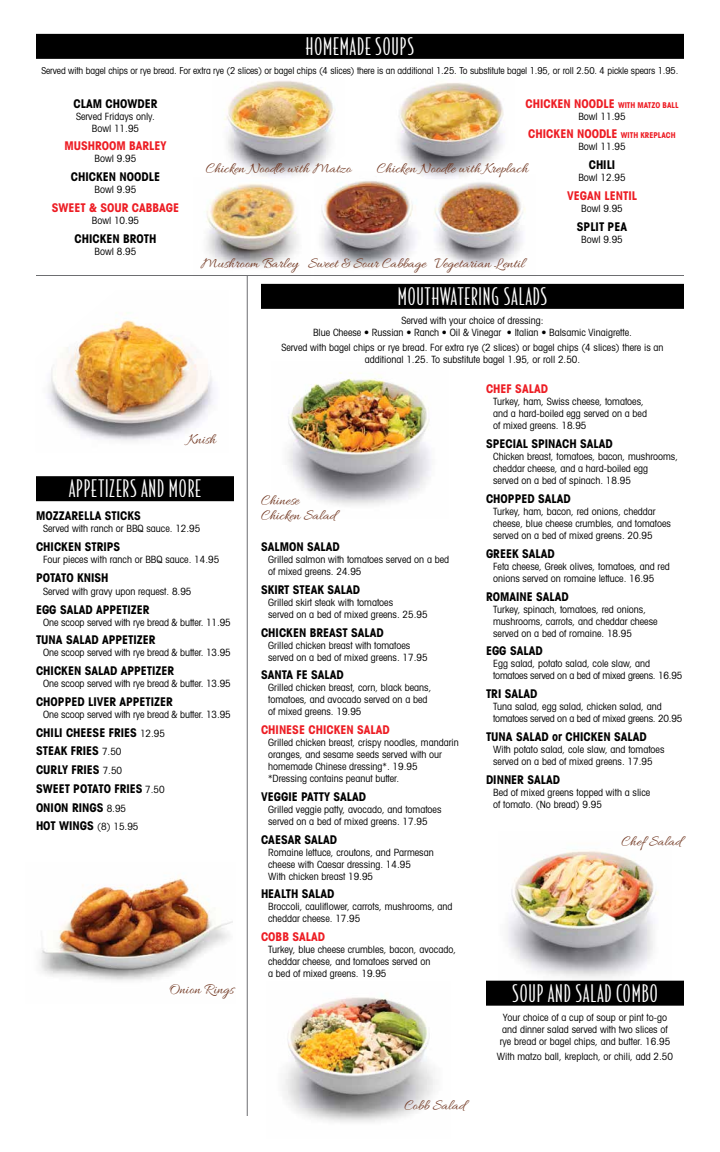
<style>
.page{position:relative;width:720px;height:1152px;background:#fff}
.page>*{position:absolute;margin:0;border:0;box-sizing:border-box;transform-origin:0 0}
.t1{font:300 23px "Bodega Sans";letter-spacing:.04em;color:#fff}
.t2{font:15px/15px "Allura";color:#713721}
.t3{font:700 condensed 12px/18.8px "Avant Garde";color:#000}
.t4{font:700 condensed 12px "Avant Garde";color:#ed1d24}
.t5{font:condensed 10px/12px "Avant Garde";color:#000}
.t6{font:condensed 10px/12px "Avant Garde";letter-spacing:-.02em;color:#000}
.t7{font:condensed 9.5px "Avant Garde";letter-spacing:-.01em;color:#000}
.s1{font-size:8px}
.s2{font-weight:400;font-size:10px}
</style>
<div class="page">
<img style="left:321px;top:181px;width:95px;height:88px">
<img style="left:498px;top:851px;width:174px;height:130px">
<img style="left:287px;top:372px;width:144px;height:134px">
<img style="left:283px;top:995px;width:152px;height:127px">
<img style="left:434px;top:182px;width:92px;height:85px">
<img style="left:398px;top:83px;width:107px;height:96px">
<img style="left:224px;top:81px;width:121px;height:101px">
<img style="left:48px;top:313px;width:165px;height:128px">
<img style="left:206px;top:177px;width:104px;height:102px">
<hr style="left:36px;top:275px;width:648px;height:1px;background:#6d6e71">
<hr style="left:247px;top:275px;width:1px;height:841px;background:#6d6e71">
<img style="left:39px;top:876px;width:194px;height:105px">
<div style="left:36px;top:34px;width:648px;height:25px;background:#000"></div>
<div style="left:36px;top:476px;width:198px;height:25px;background:#000"></div>
<div style="left:486px;top:981px;width:198px;height:25px;background:#000"></div>
<div style="left:261px;top:284px;width:423px;height:25px;background:#000"></div>
<h1 class="t1" style="left:306px;top:33px;width:110px">HOMEMADE SOUPS</h1>
<p class="t7" style="left:42px;top:65px;width:638px">Served with bagel chips or rye bread. For extra rye (2 slices) or bagel chips (4 slices) there is an additional 1.25. To substitute bagel 1.95, or roll 2.50. 4 pickle spears 1.95.</p>
<p class="t3" style="left:74px;top:94px;width:86px">CLAM CHOWDER</p>
<p class="t5" style="left:76px;top:110px;width:80px;text-align:center">Served Fridays only.<br>Bowl 11.95</p>
<p class="t4" style="left:64px;top:138px;width:104px">MUSHROOM BARLEY</p>
<p class="t5" style="left:95px;top:153px;width:43px">Bowl 9.95</p>
<p class="t3" style="left:71px;top:167px;width:91px">CHICKEN NOODLE</p>
<p class="t5" style="left:95px;top:183px;width:43px">Bowl 9.95</p>
<p class="t4" style="left:52px;top:200px;width:129px">SWEET &amp; SOUR CABBAGE</p>
<p class="t5" style="left:92px;top:214px;width:49px">Bowl 10.95</p>
<p class="t3" style="left:74px;top:229px;width:84px">CHICKEN BROTH</p>
<p class="t5" style="left:95px;top:245px;width:43px">Bowl 8.95</p>
<p class="t4" style="left:525px;top:96px;width:155px">CHICKEN NOODLE <span class="s1">WITH MATZO BALL</span></p>
<p class="t5" style="left:578px;top:110px;width:49px">Bowl 11.95</p>
<p class="t4" style="left:528px;top:126px;width:149px">CHICKEN NOODLE <span class="s1">WITH KREPLACH</span></p>
<p class="t5" style="left:578px;top:141px;width:49px">Bowl 11.95</p>
<p class="t3" style="left:589px;top:155px;width:28px">CHILI</p>
<p class="t5" style="left:578px;top:171px;width:49px">Bowl 12.95</p>
<p class="t4" style="left:567px;top:188px;width:71px">VEGAN LENTIL</p>
<p class="t5" style="left:581px;top:202px;width:43px">Bowl 9.95</p>
<p class="t3" style="left:577px;top:217px;width:52px">SPLIT PEA</p>
<p class="t5" style="left:581px;top:233px;width:43px">Bowl 9.95</p>
<h2 class="t2" style="left:206px;top:162px;width:147px">Chicken Noodle with Matzo</h2>
<h2 class="t2" style="left:377px;top:162px;width:153px">Chicken Noodle with Kreplach</h2>
<h2 class="t2" style="left:201px;top:257px;width:325px">Mushroom Barley Sweet &amp; Sour Cabbage Vegetarian Lentil</h2>
<h1 class="t1" style="left:398px;top:283px;width:151px">MOUTHWATERING SALADS</h1>
<p class="t5" style="left:313px;top:314px;width:320px;text-align:center">Served with your choice of dressing:<br>Blue Cheese • Russian • Ranch • Oil &amp; Vinegar • Italian • Balsamic Vinaigrette.</p>
<p class="t5" style="left:281px;top:341px;width:384px;text-align:center">Served with bagel chips or rye bread. For extra rye (2 slices) or bagel chips (4 slices) there is an additional 1.25. To substitute bagel 1.95, or roll 2.50.</p>
<h2 class="t2" style="left:188px;top:433px;width:30px">Knish</h2>
<h1 class="t1" style="left:69px;top:475px;width:133px">APPETIZERS AND MORE</h1>
<p class="t3" style="left:36px;top:506px;width:106px">MOZZARELLA STICKS</p>
<p class="t5" style="left:43px;top:523px;width:159px">Served with ranch or BBQ sauce. 12.95</p>
<p class="t3" style="left:36px;top:537px;width:86px">CHICKEN STRIPS</p>
<p class="t5" style="left:43px;top:553px;width:178px">Four pieces with ranch or BBQ sauce. 14.95</p>
<p class="t3" style="left:36px;top:568px;width:74px">POTATO KNISH</p>
<p class="t5" style="left:43px;top:585px;width:150px">Served with gravy upon request. 8.95</p>
<p class="t3" style="left:36px;top:600px;width:115px">EGG SALAD APPETIZER</p>
<p class="t5" style="left:43px;top:616px;width:189px">One scoop served with rye bread &amp; butter. 11.95</p>
<p class="t3" style="left:36px;top:630px;width:121px">TUNA SALAD APPETIZER</p>
<p class="t5" style="left:43px;top:647px;width:189px">One scoop served with rye bread &amp; butter. 13.95</p>
<p class="t3" style="left:36px;top:661px;width:140px">CHICKEN SALAD APPETIZER</p>
<p class="t5" style="left:43px;top:677px;width:189px">One scoop served with rye bread &amp; butter. 13.95</p>
<p class="t3" style="left:36px;top:692px;width:138px">CHOPPED LIVER APPETIZER</p>
<p class="t5" style="left:43px;top:708px;width:189px">One scoop served with rye bread &amp; butter. 13.95</p>
<p class="t3" style="left:36px;top:723px;width:131px">CHILI CHEESE FRIES <span class="s2">12.95<br></span>STEAK FRIES <span class="s2">7.50<br></span>CURLY FRIES <span class="s2">7.50<br></span>SWEET POTATO FRIES <span class="s2">7.50<br></span>ONION RINGS <span class="s2">8.95<br></span>HOT WINGS <span class="s2">(8) 15.95</span></p>
<h2 class="t2" style="left:169px;top:983px;width:67px">Onion Rings</h2>
<h2 class="t2" style="left:261px;top:493px;width:76px">Chinese<br>Chicken Salad</h2>
<p class="t3" style="left:261px;top:537px;width:80px">SALMON SALAD</p>
<p class="t5" style="left:268px;top:553px;width:183px">Grilled salmon with tomatoes served on a bed of mixed greens. 24.95</p>
<p class="t3" style="left:261px;top:580px;width:101px">SKIRT STEAK SALAD</p>
<p class="t5" style="left:268px;top:596px;width:161px">Grilled skirt steak with tomatoes<br>served on a bed of mixed greens. 25.95</p>
<p class="t3" style="left:261px;top:623px;width:124px">CHICKEN BREAST SALAD</p>
<p class="t5" style="left:268px;top:639px;width:161px">Grilled chicken breast with tomatoes served on a bed of mixed greens. 17.95</p>
<p class="t3" style="left:261px;top:665px;width:84px">SANTA FE SALAD</p>
<p class="t5" style="left:268px;top:681px;width:165px">Grilled chicken breast, corn, black beans, tomatoes, and avocado served on a bed of mixed greens. 19.95</p>
<p class="t4" style="left:261px;top:722px;width:130px">CHINESE CHICKEN SALAD</p>
<p class="t5" style="left:268px;top:736px;width:192px">Grilled chicken breast, crispy noodles, mandarin oranges, and sesame seeds served with our homemade Chinese dressing*. 19.95 *Dressing contains peanut butter.</p>
<p class="t3" style="left:261px;top:787px;width:107px">VEGGIE PATTY SALAD</p>
<p class="t5" style="left:268px;top:803px;width:175px">Grilled veggie patty, avocado, and tomatoes served on a bed of mixed greens. 17.95</p>
<p class="t3" style="left:261px;top:830px;width:78px">CAESAR SALAD</p>
<p class="t5" style="left:268px;top:846px;width:167px">Romaine lettuce, croutons, and Parmesan cheese with Caesar dressing. 14.95<br>With chicken breast 19.95</p>
<p class="t3" style="left:261px;top:884px;width:75px">HEALTH SALAD</p>
<p class="t5" style="left:268px;top:901px;width:186px">Broccoli, cauliflower, carrots, mushrooms, and cheddar cheese. 17.95</p>
<p class="t4" style="left:261px;top:929px;width:66px">COBB SALAD</p>
<p class="t5" style="left:268px;top:943px;width:189px">Turkey, blue cheese crumbles, bacon, avocado, cheddar cheese, and tomatoes served on<br>a bed of mixed greens. 19.95</p>
<h2 class="t2" style="left:405px;top:1099px;width:62px">Cobb Salad</h2>
<p class="t4" style="left:486px;top:381px;width:64px">CHEF SALAD</p>
<p class="t5" style="left:493px;top:396px;width:155px">Turkey, ham, Swiss cheese, tomatoes, and a hard-boiled egg served on a bed of mixed greens. 18.95</p>
<p class="t3" style="left:486px;top:434px;width:128px">SPECIAL SPINACH SALAD</p>
<p class="t5" style="left:493px;top:450px;width:186px">Chicken breast, tomatoes, bacon, mushrooms, cheddar cheese, and a hard-boiled egg<br>served on a bed of spinach. 18.95</p>
<p class="t3" style="left:486px;top:489px;width:86px">CHOPPED SALAD</p>
<p class="t5" style="left:493px;top:505px;width:179px">Turkey, ham, bacon, red onions, cheddar cheese, blue cheese crumbles, and tomatoes served on a bed of mixed greens. 20.95</p>
<p class="t3" style="left:486px;top:544px;width:70px">GREEK SALAD</p>
<p class="t5" style="left:493px;top:560px;width:178px">Feta cheese, Greek olives, tomatoes, and red onions served on romaine lettuce. 16.95</p>
<p class="t3" style="left:486px;top:587px;width:84px">ROMAINE SALAD</p>
<p class="t5" style="left:493px;top:603px;width:166px">Turkey, spinach, tomatoes, red onions, mushrooms, carrots, and cheddar cheese served on a bed of romaine. 18.95</p>
<p class="t3" style="left:486px;top:641px;width:58px">EGG SALAD</p>
<p class="t6" style="left:493px;top:657px;width:191px">Egg salad, potato salad, cole slaw, and tomatoes served on a bed of mixed greens. 16.95</p>
<p class="t3" style="left:486px;top:684px;width:53px">TRI SALAD</p>
<p class="t6" style="left:493px;top:700px;width:191px">Tuna salad, egg salad, chicken salad, and tomatoes served on a bed of mixed greens. 20.95</p>
<p class="t3" style="left:486px;top:727px;width:162px">TUNA SALAD or CHICKEN SALAD</p>
<p class="t5" style="left:493px;top:743px;width:173px">With potato salad, cole slaw, and tomatoes served on a bed of mixed greens. 17.95</p>
<p class="t3" style="left:486px;top:770px;width:76px">DINNER SALAD</p>
<p class="t5" style="left:493px;top:786px;width:159px">Bed of mixed greens topped with a slice of tomato. (No bread) 9.95</p>
<h2 class="t2" style="left:622px;top:835px;width:61px">Chef Salad</h2>
<h1 class="t1" style="left:512px;top:979px;width:147px">SOUP AND SALAD COMBO</h1>
<p class="t5" style="left:500px;top:1011px;width:172px;text-align:center">Your choice of a cup of soup or pint to-go and dinner salad served with two slices of rye bread or bagel chips, and butter. 16.95</p>
<p class="t5" style="left:497px;top:1050px;width:178px">With matzo ball, kreplach, or chili, add 2.50</p>
</div>
